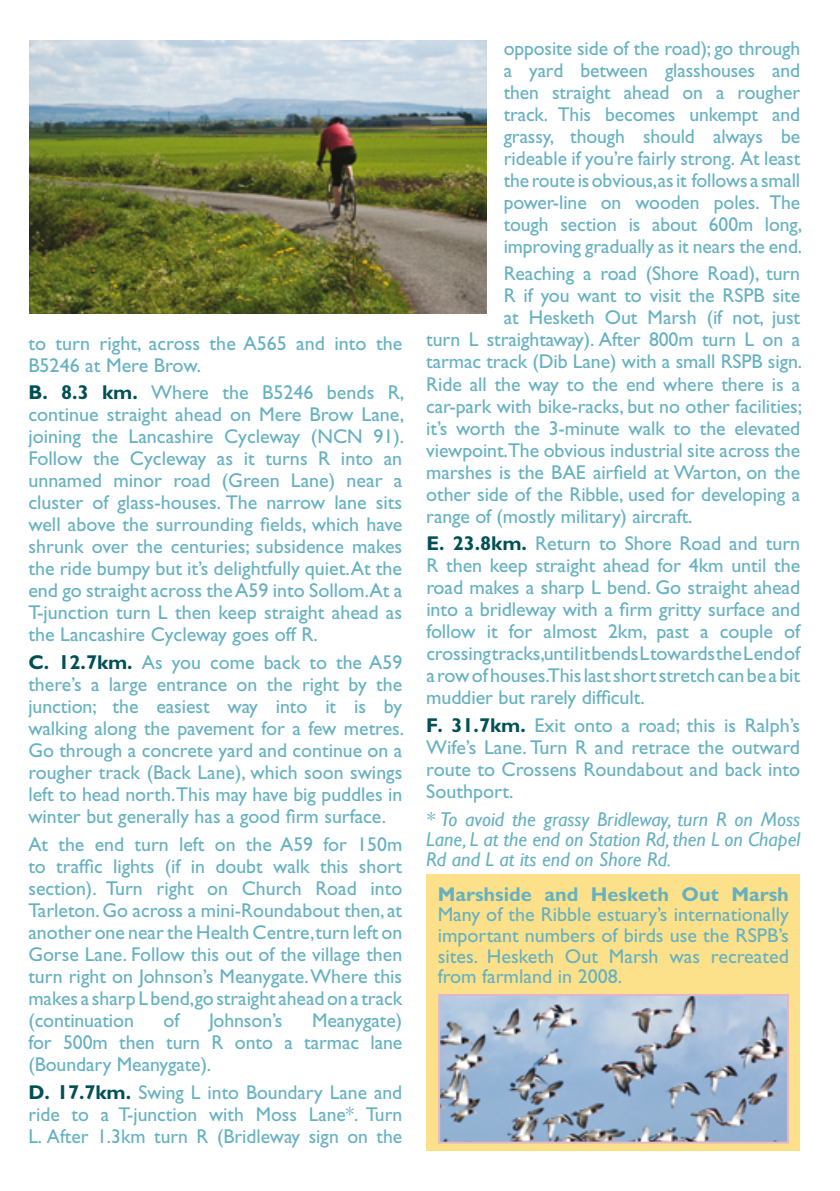
<style>
.page{position:relative;width:840px;height:1191px;background:#fff}
.page>*{position:absolute;margin:0;border:0;box-sizing:border-box;transform-origin:0 0}
.t1{font:20px/22px "Gill Sans";letter-spacing:-.005em;color:#66b1c1;text-align:justify}
.t2{font:italic 20px/20px "Gill Sans";color:#66b1c1;text-align:justify}
.t3{font:700 20px "M Gill Sans";color:#66b1c1}
.s1{font-family:"M Gill Sans";font-weight:700;color:#005055}
</style>
<div class="page">
<img style="left:29px;top:41px;width:457px;height:272px">
<div style="left:426px;top:874px;width:373px;height:277px;background:#fde18a"></div>
<img style="left:441px;top:997px;width:344px;height:143px">
<div style="left:438px;top:994px;width:350px;height:149px;border:2px solid #e4b4ca"></div>
<p class="t1" style="left:28px;top:332px;width:375px">to turn right, across the A565 and into the<br>B5246 at Mere Brow.</p>
<p class="t1" style="left:28px;top:382px;width:377px"><span class="s1">B. 8.3 km.</span> Where the B5246 bends R, continue straight ahead on Mere Brow Lane, joining the Lancashire Cycleway (NCN 91).<br>Follow the Cycleway as it turns R into an unnamed minor road (Green Lane) near a cluster of glass-houses. The narrow lane sits well above the surrounding fields, which have shrunk over the centuries; subsidence makes the ride bumpy but it’s delightfully quiet.At the end go straight across the A59 into Sollom.At a T-junction turn L then keep straight ahead as the Lancashire Cycleway goes off R.</p>
<p class="t1" style="left:28px;top:651px;width:377px"><span class="s1">C. 12.7km.</span> As you come back to the A59 there’s a large entrance on the right by the junction; the easiest way into it is by walking along the pavement for a few metres.<br>Go through a concrete yard and continue on a rougher track (Back Lane), which soon swings left to head north.This may have big puddles in winter but generally has a good firm surface.</p>
<p class="t1" style="left:28px;top:833px;width:375px">At the end turn left on the A59 for 150m to traffic lights (if in doubt walk this short section). Turn right on Church Road into Tarleton. Go across a mini-Roundabout then, at another one near the Health Centre,turn left on Gorse Lane. Follow this out of the village then turn right on Johnson’s Meanygate. Where this makes a sharp L bend,go straight ahead on a track (continuation</p>
<p class="t1" style="left:163px;top:1009px;width:17px">of</p>
<p class="t1" style="left:209px;top:1009px;width:75px">Johnson’s</p>
<p class="t1" style="left:28px;top:1009px;width:375px;text-indent:283px">Meanygate) for 500m then turn R onto a tarmac lane (Boundary Meanygate).</p>
<p class="t1" style="left:28px;top:1081px;width:375px"><span class="s1">D. 17.7km.</span> Swing L into Boundary Lane and ride to a T-junction with Moss Lane*. Turn L. After 1.3km turn R (Bridleway sign on the</p>
<p class="t1" style="left:503px;top:37px;width:300px">opposite side of the road); go through a yard between glasshouses and then straight ahead on a rougher track. This becomes unkempt and grassy, though should always be rideable if you’re fairly strong. At least the route is obvious,as it follows a small power-line on wooden poles. The tough section is about 600m long, improving gradually as it nears the end.</p>
<p class="t1" style="left:503px;top:263px;width:298px">Reaching a road (Shore Road), turn</p>
<p class="t1" style="left:503px;top:285px;width:298px">R if you want to visit the RSPB site</p>
<p class="t1" style="left:503px;top:307px;width:298px">at Hesketh Out Marsh (if not, just</p>
<p class="t1" style="left:426px;top:329px;width:375px">turn L straightaway). After 800m turn L on a</p>
<p class="t1" style="left:426px;top:351px;width:377px">tarmac track (Dib Lane) with a small RSPB sign.</p>
<p class="t1" style="left:426px;top:373px;width:375px">Ride all the way to the end where there is a</p>
<p class="t1" style="left:426px;top:395px;width:377px">car-park with bike-racks, but no other facilities;</p>
<p class="t1" style="left:426px;top:417px;width:375px">it’s worth the 3-minute walk to the elevated</p>
<p class="t1" style="left:426px;top:439px;width:375px">viewpoint.The obvious industrial site across the</p>
<p class="t1" style="left:426px;top:461px;width:375px">marshes is the BAE airfield at Warton, on the</p>
<p class="t1" style="left:426px;top:483px;width:375px">other side of the Ribble, used for developing a</p>
<p class="t1" style="left:426px;top:505px;width:267px">range of (mostly military) aircraft.</p>
<p class="t1" style="left:426px;top:532px;width:375px"><span class="s1">E. 23.8km.</span> Return to Shore Road and turn R then keep straight ahead for 4km until the road makes a sharp L bend. Go straight ahead into a bridleway with a firm gritty surface and follow it for almost 2km, past a couple of crossing tracks,until it bends L towards the L end of a row of houses.This last short stretch can be a bit muddier but rarely difficult.</p>
<p class="t1" style="left:426px;top:714px;width:375px"><span class="s1">F. 31.7km.</span> Exit onto a road; this is Ralph’s Wife’s Lane. Turn R and retrace the outward route to Crossens Roundabout and back into Southport.</p>
<p class="t2" style="left:426px;top:808px;width:375px">* To avoid the grassy Bridleway, turn R on Moss Lane, L at the end on Station Rd, then L on Chapel Rd and L at its end on Shore Rd.</p>
<p class="t3" style="left:437px;top:883px;width:352px">Marshside and Hesketh Out Marsh</p>
<p class="t1" style="left:437px;top:904px;width:352px;line-height:20.6px">Many of the Ribble estuary’s internationally important numbers of birds use the RSPB’s sites. Hesketh Out Marsh was recreated from farmland in 2008.</p>
</div>
